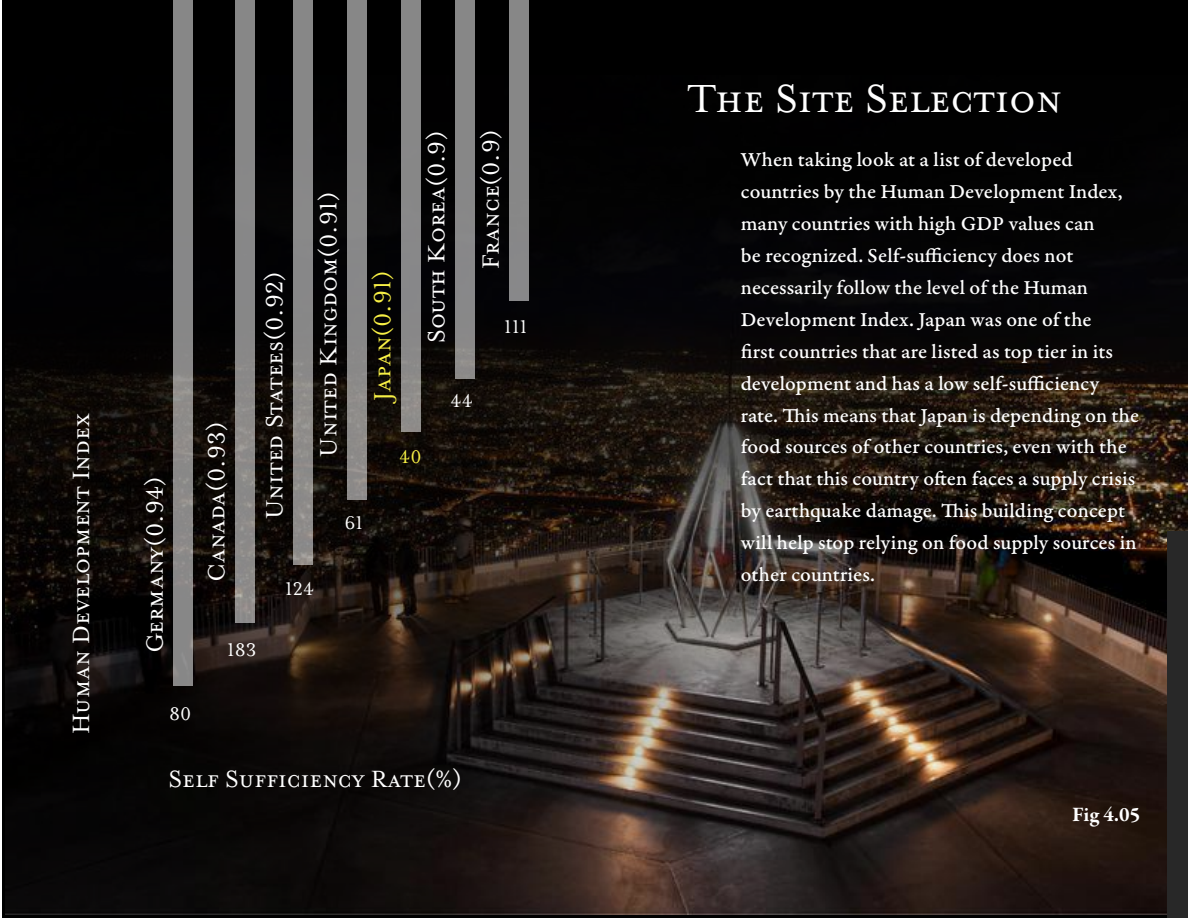
<style>
.page{position:relative;width:1188px;height:918px;background:#fff}
.page>*{position:absolute;margin:0;border:0;box-sizing:border-box;transform-origin:0 0}
.t1{font:45px "Mrs Eaves Small Caps OT";color:#fff}
.t2{font:27px "Mrs Eaves Small Caps OT";color:#fff}
.t3{font:27px "Mrs Eaves Small Caps OT";color:#f7ef45}
.t4{font:21px/32px "Garamond Premr Pro Med Capt";color:#fff}
.t5{font:21px "Mrs Eaves Small Caps OT";color:#fff}
.t6{font:700 21px "Garamond Premr Pro";color:#fff}
.t7{font:21px "Mrs Eaves Small Caps OT";color:#f7ef45}
</style>
<div class="page">
<div style="left:2px;top:0;width:1186px;height:918px;background:#000"></div>
<img style="left:5px;top:76px;width:1183px;height:839px">
<div style="left:173px;top:0;width:20px;height:686px;background:#878787"></div>
<div style="left:235px;top:0;width:19px;height:623px;background:#888788"></div>
<div style="left:293px;top:0;width:19px;height:565px;background:#888"></div>
<div style="left:347px;top:0;width:19px;height:500px;background:#888"></div>
<div style="left:401px;top:0;width:19px;height:432px;background:#878788"></div>
<div style="left:455px;top:0;width:19px;height:379px;background:#878787"></div>
<div style="left:509px;top:0;width:19px;height:301px;background:#878787"></div>
<div style="left:1168px;top:531px;width:20px;height:387px;background:#282828"></div>
<p class="t2" style="left:66px;top:734px;width:323px;rotate:-90deg">Human Development Index</p>
<p class="t2" style="left:140px;top:653px;width:179px;rotate:-90deg">Germany(0.94)</p>
<p class="t2" style="left:202px;top:582px;width:162px;rotate:-90deg">Canada(0.93)</p>
<p class="t2" style="left:260px;top:519px;width:249px;rotate:-90deg">United Statees(0.92)</p>
<p class="t2" style="left:314px;top:457px;width:267px;rotate:-90deg">United Kingdom(0.91)</p>
<p class="t3" style="left:368px;top:401px;width:132px;rotate:-90deg">Japan(0.91)</p>
<p class="t2" style="left:422px;top:343px;width:214px;rotate:-90deg">South Korea(0.9)</p>
<p class="t2" style="left:476px;top:269px;width:142px;rotate:-90deg">France(0.9)</p>
<p class="t5" style="left:504px;top:316px;width:25px">111</p>
<p class="t5" style="left:451px;top:390px;width:24px">44</p>
<p class="t7" style="left:399px;top:445px;width:24px">40</p>
<p class="t5" style="left:345px;top:512px;width:20px">61</p>
<p class="t5" style="left:285px;top:578px;width:31px">124</p>
<p class="t5" style="left:227px;top:638px;width:31px">183</p>
<p class="t5" style="left:169px;top:702px;width:24px">80</p>
<p class="t2" style="left:169px;top:765px;width:295px">Self Sufficiency Rate(%)</p>
<p class="t1" style="left:688px;top:74px;width:376px">The Site Selection</p>
<p class="t4" style="left:741px;top:144px;width:400px">When taking look at a list of developed countries by the Human Development Index, many countries with high GDP values can<br>be recognized. Self-sufficiency does not necessarily follow the level of the Human Development Index. Japan was one of the<br>first countries that are listed as top tier in its development and has a low self-sufficiency rate. This means that Japan is depending on the food sources of other countries, even with the fact that this country often faces a supply crisis by earthquake damage. This building concept will help stop relying on food supply sources in other countries.</p>
<p class="t6" style="left:1072px;top:801px;width:70px">Fig 4.05</p>
</div>
